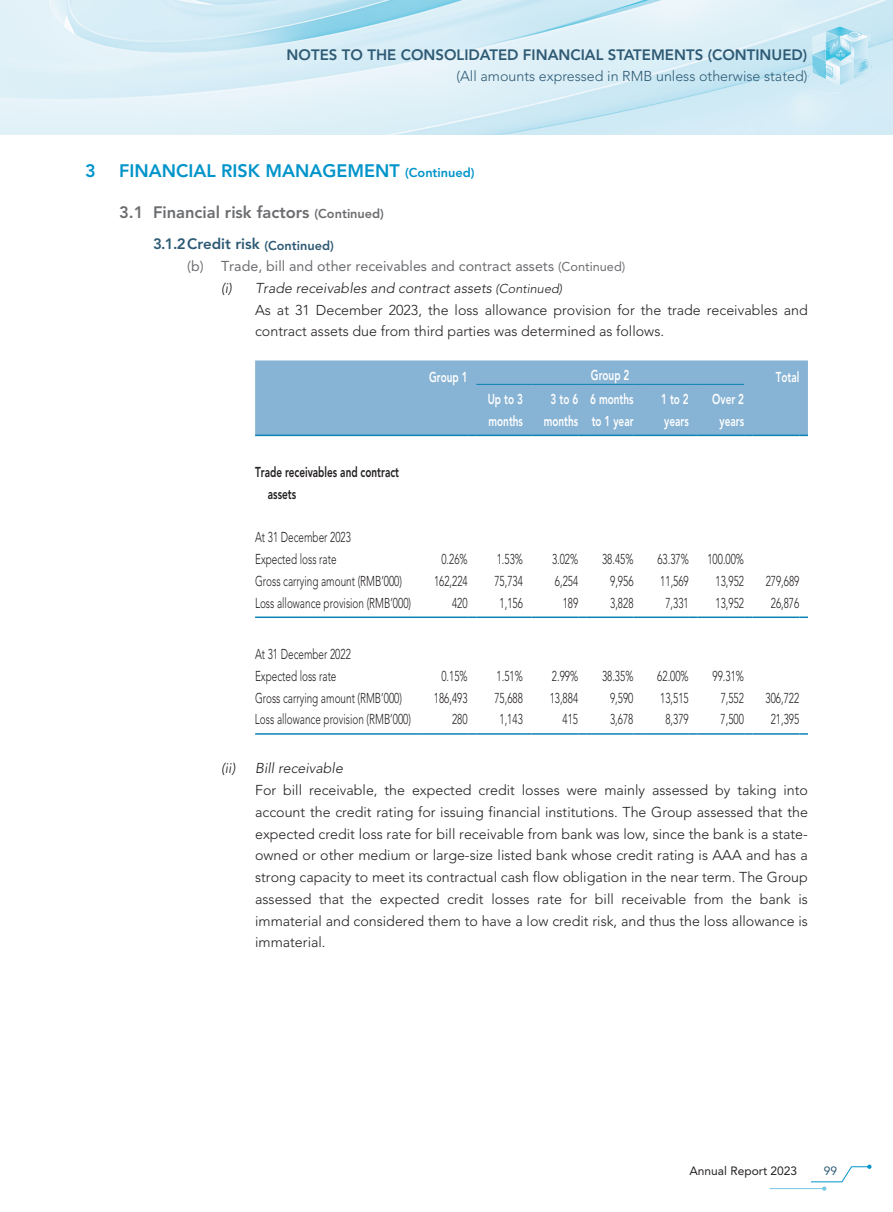
<style>
.page{position:relative;width:893px;height:1212px;background:#fff}
.page>*{position:absolute;margin:0;border:0;box-sizing:border-box;transform-origin:0 0}
.t1{font:800 18px "Avenir LT Std";color:#0094ca}
.t2{font:800 16.5px "Avenir LT Std";color:#6c6d70}
.t3{font:800 15px "Avenir LT Std";color:#2e5a74}
.t4{font:300 14.25px/21.8px "Avenir LT Std";color:#231f20}
.t5{font:300 14.25px/21.8px "Avenir LT Std";color:#231f20;scale:.7 1}
.t6{font:14.25px/21.8px "Avenir LT Std";color:#6c6d70}
.t7{font:800 14.25px/21.8px "Avenir LT Std";color:#fff;scale:.7 1}
.t8{font:300 14.25px "Avenir LT Std";color:#2e5a74}
.t9{font:800 14.25px/21.8px "Avenir LT Std";color:#231f20;scale:.7 1}
.t10{font:italic 300 14.25px "Avenir LT Std";color:#231f20}
.t11{font:800 12.75px "Avenir LT Std";color:#0094ca}
.t12{font:12px "Avenir LT Std";color:#231f20}
.t13{font:12px "Avenir LT Std";color:#2e5a74}
.s1{font-size:12.75px}
.s2{font-weight:300;font-style:italic;color:#231f20}
.s3{font-weight:300;font-style:italic;font-size:12.75px;color:#231f20}
</style>
<div class="page">
<img style="left:0;top:0;width:893px;height:135px">
<svg style="left:810px;top:1164px;width:61px;height:27px"></svg>
<hr style="left:769px;top:1188px;width:55px;height:1px;background:#76c9e5">
<hr style="left:255px;top:616px;width:166px;height:2px;background:#0a82b4">
<hr style="left:421px;top:616px;width:47px;height:2px;background:#0a82b4">
<svg style="left:468px;top:616px;width:8px;height:2px"></svg>
<hr style="left:476px;top:616px;width:47px;height:2px;background:#0a82b4">
<svg style="left:523px;top:616px;width:8px;height:2px"></svg>
<hr style="left:531px;top:616px;width:47px;height:2px;background:#0a82b4">
<svg style="left:578px;top:616px;width:9px;height:2px"></svg>
<hr style="left:587px;top:616px;width:47px;height:2px;background:#0a82b4">
<svg style="left:634px;top:616px;width:8px;height:2px"></svg>
<hr style="left:642px;top:616px;width:47px;height:2px;background:#0a82b4">
<svg style="left:689px;top:616px;width:8px;height:2px"></svg>
<hr style="left:697px;top:616px;width:47px;height:2px;background:#0a82b4">
<svg style="left:744px;top:616px;width:9px;height:2px"></svg>
<hr style="left:753px;top:616px;width:46px;height:2px;background:#0a82b4">
<svg style="left:799px;top:616px;width:9px;height:2px"></svg>
<hr style="left:255px;top:733px;width:166px;height:2px;background:#0a82b4">
<hr style="left:421px;top:733px;width:47px;height:2px;background:#0a82b4">
<svg style="left:468px;top:733px;width:8px;height:2px"></svg>
<hr style="left:476px;top:733px;width:47px;height:2px;background:#0a82b4">
<svg style="left:523px;top:733px;width:8px;height:2px"></svg>
<hr style="left:531px;top:733px;width:47px;height:2px;background:#0a82b4">
<svg style="left:578px;top:733px;width:9px;height:2px"></svg>
<hr style="left:587px;top:733px;width:47px;height:2px;background:#0a82b4">
<svg style="left:634px;top:733px;width:8px;height:2px"></svg>
<hr style="left:642px;top:733px;width:47px;height:2px;background:#0a82b4">
<svg style="left:689px;top:733px;width:8px;height:2px"></svg>
<hr style="left:697px;top:733px;width:47px;height:2px;background:#0a82b4">
<svg style="left:744px;top:733px;width:9px;height:2px"></svg>
<hr style="left:753px;top:733px;width:46px;height:2px;background:#0a82b4">
<svg style="left:799px;top:733px;width:9px;height:2px"></svg>
<div style="left:255px;top:360px;width:553px;height:76px;background:#87b3d4"></div>
<hr style="left:697px;top:384px;width:47px;height:1px;background:#0a82b4">
<p class="t3" style="left:287px;top:46px;width:447px">NOTES TO THE CONSOLIDATED FINANCIAL STATEMENTS (Contin</p>
<p class="t3" style="left:772px;top:46px;width:37px">ued)</p>
<p class="t8" style="left:456px;top:67px;width:352px">(All amounts expressed in RMB unless otherwise stated)</p>
<p class="t1" style="left:85px;top:160px;width:12px">3</p>
<p class="t1" style="left:119px;top:160px;width:22px">Financial</p>
<p class="t1" style="left:221px;top:160px;width:11px">risk</p>
<p class="t1" style="left:265px;top:160px;width:15px">management</p>
<p class="t11" style="left:405px;top:165px;width:71px">(Continued)</p>
<p class="t2" style="left:119px;top:202px;width:267px">3.1 Financial risk factors <span class="s1">(Continued)</span></p>
<p class="t3" style="left:153px;top:235px;width:182px">3.1.2Credit risk <span class="s1">(Continued)</span></p>
<p class="t6" style="left:221px;top:255px;width:406px;text-indent:-34px">(b) Trade, bill and other receivables and contract assets <span class="s1">(Continued) </span><span class="s2">(i) Trade receivables and contract assets</span> <span class="s3">(Continued)</span></p>
<p class="t4" style="left:255px;top:299px;width:554px">As at 31 December 2023, the loss allowance provision for the trade receivables and contract assets due from third parties was determined as follows.</p>
<p class="t7" style="left:429px;top:366px;width:57px">Group 1</p>
<p class="t7" style="left:591px;top:364px;width:57px">Group 2</p>
<p class="t7" style="left:776px;top:366px;width:35px">Total</p>
<p class="t7" style="left:488px;top:388px;width:52px">Up to 3 months</p>
<p class="t7" style="left:544px;top:388px;width:51px;text-align:center">3 to 6 months</p>
<p class="t7" style="left:590px;top:388px;width:63px">6 months to 1 year</p>
<p class="t7" style="left:661px;top:388px;width:41px">1 to 2 years</p>
<p class="t7" style="left:712px;top:388px;width:47px;text-align:center">Over 2 years</p>
<p class="t9" style="left:268px;top:461px;width:189px;text-indent:-13px">Trade receivables and contract assets</p>
<p class="t5" style="left:255px;top:527px;width:138px">At 31 December 2023<br>Expected loss rate</p>
<p class="t5" style="left:441px;top:548px;width:39px">0.26%</p>
<p class="t5" style="left:497px;top:548px;width:39px">1.53%</p>
<p class="t5" style="left:552px;top:548px;width:39px">3.02%</p>
<p class="t5" style="left:602px;top:548px;width:46px">38.45%</p>
<p class="t5" style="left:657px;top:548px;width:46px">63.37%</p>
<p class="t5" style="left:707px;top:548px;width:54px">100.00%</p>
<p class="t5" style="left:255px;top:570px;width:211px">Gross carrying amount (RMB’000)</p>
<p class="t5" style="left:434px;top:570px;width:50px">162,224</p>
<p class="t5" style="left:494px;top:570px;width:42px">75,734</p>
<p class="t5" style="left:555px;top:570px;width:35px">6,254</p>
<p class="t5" style="left:610px;top:570px;width:35px">9,956</p>
<p class="t5" style="left:660px;top:570px;width:42px">11,569</p>
<p class="t5" style="left:716px;top:570px;width:42px">13,952</p>
<p class="t5" style="left:766px;top:570px;width:50px">279,689</p>
<p class="t5" style="left:255px;top:592px;width:224px">Loss allowance provision (RMB’000)</p>
<p class="t5" style="left:452px;top:592px;width:24px">420</p>
<p class="t5" style="left:500px;top:592px;width:35px">1,156</p>
<p class="t5" style="left:563px;top:592px;width:24px">189</p>
<p class="t5" style="left:610px;top:592px;width:35px">3,828</p>
<p class="t5" style="left:665px;top:592px;width:35px">7,331</p>
<p class="t5" style="left:715px;top:592px;width:42px">13,952</p>
<p class="t5" style="left:771px;top:592px;width:42px">26,876</p>
<p class="t5" style="left:255px;top:643px;width:138px">At 31 December 2022<br>Expected loss rate</p>
<p class="t5" style="left:441px;top:665px;width:39px">0.15%</p>
<p class="t5" style="left:497px;top:665px;width:39px">1.51%</p>
<p class="t5" style="left:552px;top:665px;width:39px">2.99%</p>
<p class="t5" style="left:602px;top:665px;width:46px">38.35%</p>
<p class="t5" style="left:657px;top:665px;width:46px">62.00%</p>
<p class="t5" style="left:713px;top:665px;width:46px">99.31%</p>
<p class="t5" style="left:255px;top:687px;width:211px">Gross carrying amount (RMB’000)</p>
<p class="t5" style="left:434px;top:687px;width:50px">186,493</p>
<p class="t5" style="left:494px;top:687px;width:42px">75,688</p>
<p class="t5" style="left:550px;top:687px;width:42px">13,884</p>
<p class="t5" style="left:610px;top:687px;width:35px">9,590</p>
<p class="t5" style="left:660px;top:687px;width:42px">13,515</p>
<p class="t5" style="left:721px;top:687px;width:35px">7,552</p>
<p class="t5" style="left:766px;top:687px;width:50px">306,722</p>
<p class="t5" style="left:255px;top:708px;width:224px">Loss allowance provision (RMB’000)</p>
<p class="t5" style="left:452px;top:708px;width:24px">280</p>
<p class="t5" style="left:499px;top:708px;width:35px">1,143</p>
<p class="t5" style="left:563px;top:708px;width:24px">415</p>
<p class="t5" style="left:610px;top:708px;width:35px">3,678</p>
<p class="t5" style="left:665px;top:708px;width:35px">8,379</p>
<p class="t5" style="left:721px;top:708px;width:35px">7,500</p>
<p class="t5" style="left:771px;top:708px;width:42px">21,395</p>
<p class="t10" style="left:221px;top:760px;width:123px">(ii) Bill receivable</p>
<p class="t4" style="left:255px;top:779px;width:554px;text-align:justify">For bill receivable, the expected credit losses were mainly assessed by taking into account the credit rating for issuing financial institutions. The Group assessed that the expected credit loss rate for bill receivable from bank was low, since the bank is a state&shy;owned or other medium or large-size listed bank whose credit rating is AAA and has a strong capacity to meet its contractual cash flow obligation in the near term. The Group assessed that the expected credit losses rate for bill receivable from the bank is immaterial and considered them to have a low credit risk, and thus the loss allowance is immaterial.</p>
<p class="t12" style="left:689px;top:1164px;width:109px">Annual Report 2023</p>
<p class="t13" style="left:824px;top:1164px;width:15px">99</p>
</div>
